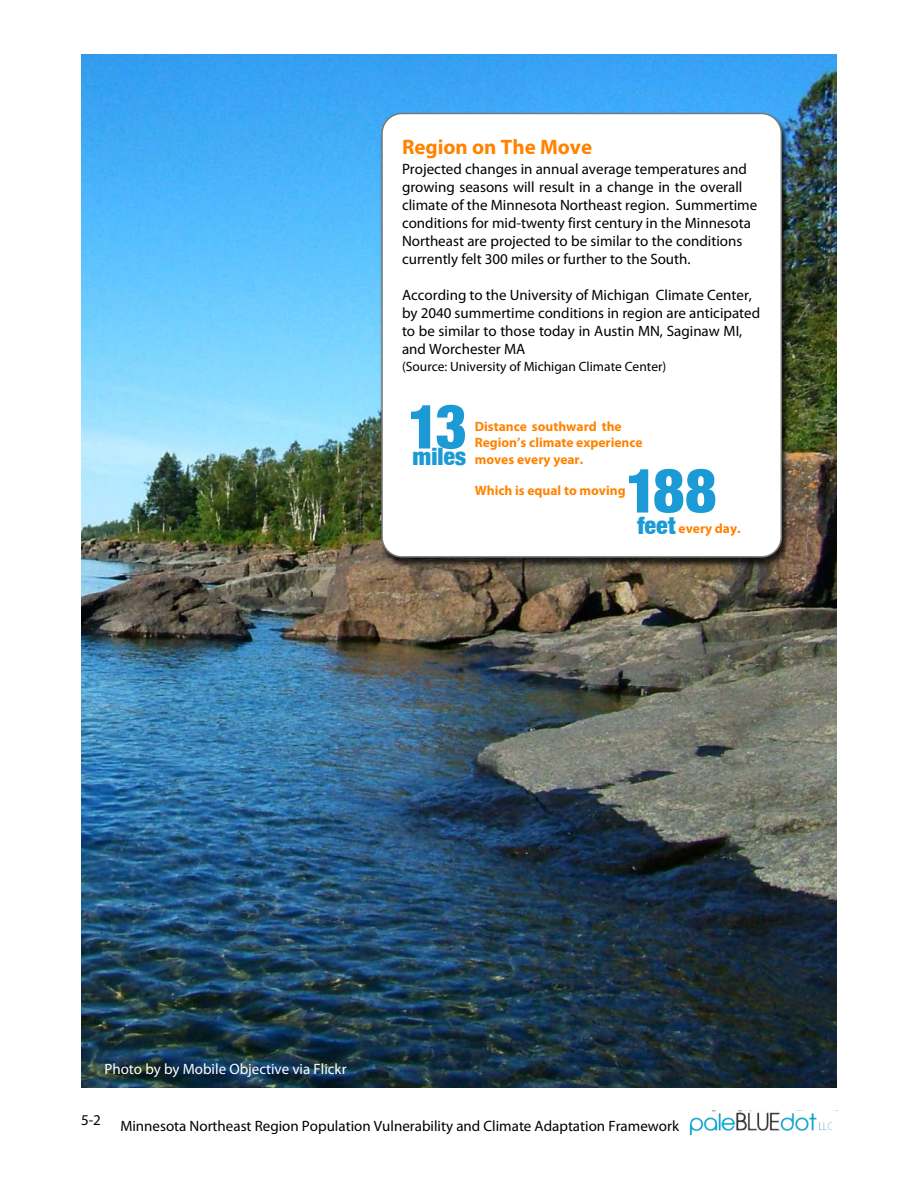
<style>
.page{position:relative;width:918px;height:1188px;background:#fff}
.page>*{position:absolute;margin:0;border:0;box-sizing:border-box;transform-origin:0 0}
.t1{font:60px "Basic Sans Heavy SF Bold";color:#1c9ad5}
.t2{font:24px "Basic Sans Heavy SF Bold";color:#1c9ad5}
.t3{font:700 21px "Myriad Pro";color:#ff8300}
.t4{font:15px/18px "Myriad Pro";color:#000}
.t5{font:15px "Myriad Pro";color:#fff}
.t6{font:700 13.5px/16.8px "Myriad Pro";color:#ff8300}
.t7{font:13.5px "Myriad Pro";color:#000}
.s1{font-family:"Basic Sans Heavy SF Bold";font-weight:400;font-size:24px;color:#1c9ad5}
</style>
<div class="page">
<img style="left:81px;top:54px;width:756px;height:1034px">
<img style="left:369px;top:100px;width:425px;height:470px">
<div style="left:381px;top:113px;width:401px;height:445px;background:#fff;border:2px solid #787878;border-radius:20px"></div>
<img style="left:690px;top:1111px;width:142px;height:25px">
<h3 class="t3" style="left:402px;top:139px;width:192px">Region on The Move</h3>
<p class="t4" style="left:402px;top:161px;width:357px">Projected changes in annual average temperatures and growing seasons will result in a change in the overall climate of the Minnesota Northeast region. Summertime conditions for mid-twenty first century in the Minnesota Northeast are projected to be similar to the conditions currently felt 300 miles or further to the South.</p>
<p class="t4" style="left:402px;top:288px;width:360px">According to the University of Michigan Climate Center, by 2040 summertime conditions in region are anticipated to be similar to those today in Austin MN, Saginaw MI, and Worchester MA</p>
<p class="t7" style="left:402px;top:361px;width:266px">(Source: University of Michigan Climate Center)</p>
<h1 class="t1" style="left:408px;top:404px;width:61px">13</h1>
<h2 class="t2" style="left:413px;top:448px;width:55px">miles</h2>
<p class="t6" style="left:475px;top:419px;width:169px">Distance southward the<br>Region’s climate experience moves every year.</p>
<h1 class="t1" style="left:626px;top:468px;width:93px">188</h1>
<p class="t6" style="left:637px;top:521px;width:105px"><span class="s1">feet</span> every day.</p>
<p class="t6" style="left:475px;top:483px;width:152px">Which is equal to moving</p>
<p class="t5" style="left:104px;top:1063px;width:244px">Photo by by Mobile Objective via Flickr</p>
<p class="t4" style="left:81px;top:1112px;width:21px">5-2</p>
<p class="t4" style="left:120px;top:1118px;width:560px">Minnesota Northeast Region Population Vulnerability and Climate Adaptation Framework</p>
</div>
